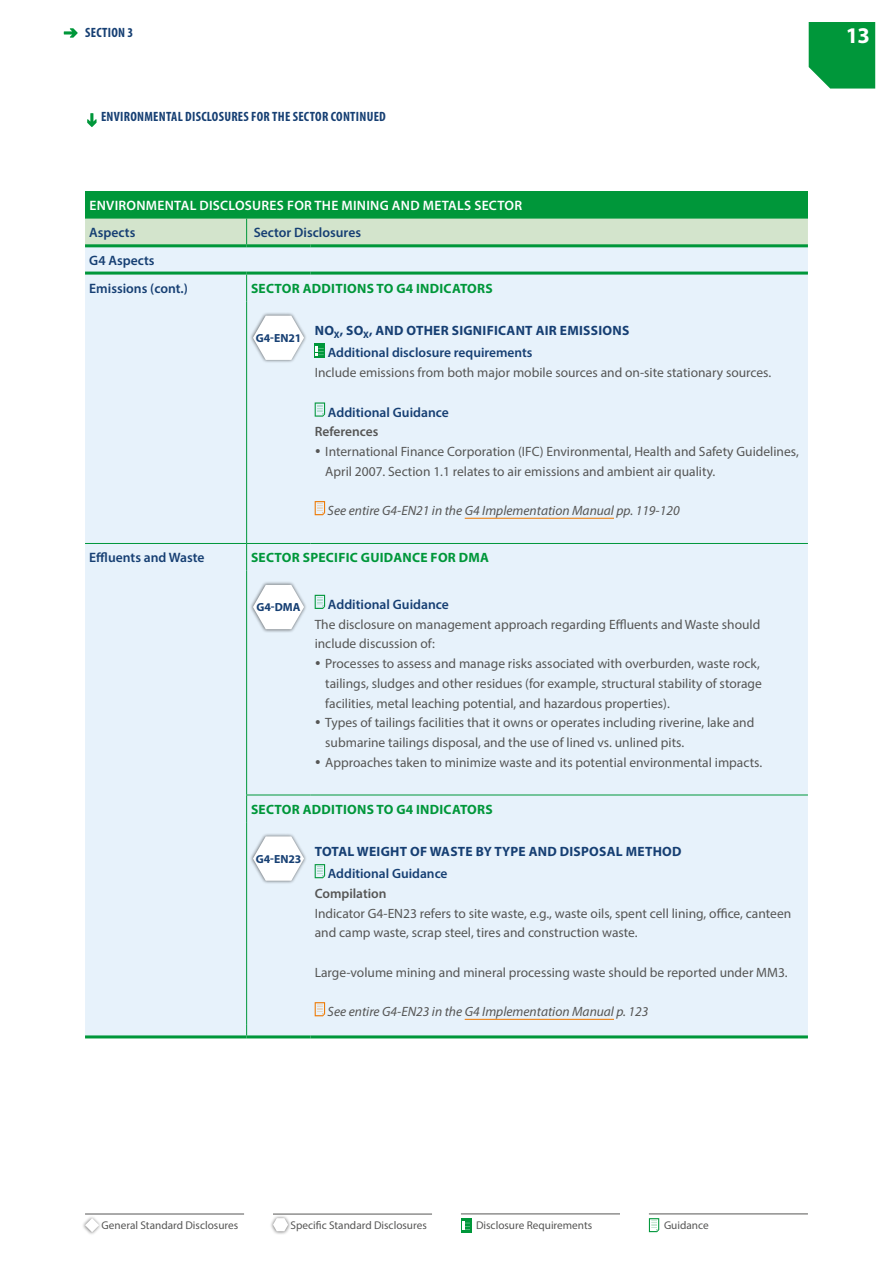
<style>
.page{position:relative;width:893px;height:1263px;background:#fff}
.page>*{position:absolute;margin:0;border:0;box-sizing:border-box;transform-origin:0 0}
.t1{font:700 22.5px "Myriad Pro";color:#fff}
._2-table_subheading{font:600 13.65px "Myriad Pro";color:#163f73}
._2-table_title{font:600 13.65px "Myriad Pro";letter-spacing:.02em;color:#fff}
._2-table_header{font:600 13.65px "Myriad Pro";color:#163f73}
._2-table_body_copy{font:13.5px/19.6px "Myriad Pro";color:#565655}
._2-table_body_copy_i{font:italic 13.5px "Myriad Pro";color:#565655}
._2-table_caps_headin{font:700 13.5px "Myriad Pro";letter-spacing:.02em;color:#00973a}
._2-table_indicator_c{font:700 13.5px "Myriad Pro";letter-spacing:.02em;color:#163f73}
._03-nav_-_continue{font:700 condensed 13.5px "Myriad Pro";letter-spacing:.02em;color:#163f73}
._2-table_subheading-2{font:600 13.5px "Myriad Pro";color:#163f73}
._2-table_subheading-3{font:600 13.5px "Myriad Pro";color:#565655}
.t2{font:700 11.7px "Myriad Pro";letter-spacing:-.005em;color:#163f73}
._1-footnote{font:11.25px "Myriad Pro";color:#565655}
</style>
<div class="page">
<div style="left:809px;top:22px;width:66px;height:67px;background:#00973a"></div>
<svg style="left:64px;top:28px;width:14px;height:10px"></svg>
<div style="left:85px;top:191px;width:723px;height:28px;background:#00973a"></div>
<div style="left:85px;top:247px;width:723px;height:788px;background:#e7f2fb"></div>
<div style="left:85px;top:219px;width:723px;height:25px;background:#d3e4cc"></div>
<svg style="left:246px;top:275px;width:1px;height:26px"></svg>
<hr style="left:246px;top:301px;width:1px;height:242px;background:#00973a">
<svg style="left:246px;top:544px;width:1px;height:27px"></svg>
<hr style="left:246px;top:571px;width:1px;height:224px;background:#00973a">
<svg style="left:246px;top:796px;width:1px;height:26px"></svg>
<hr style="left:246px;top:822px;width:1px;height:203px;background:#00973a">
<hr style="left:247px;top:543px;width:63px;height:1px;background:#00973a">
<hr style="left:310px;top:543px;width:498px;height:1px;background:#00973a">
<hr style="left:246px;top:795px;width:64px;height:1px;background:#00973a">
<hr style="left:310px;top:795px;width:498px;height:1px;background:#00973a">
<hr style="left:85px;top:1035px;width:162px;height:3px;background:#00973a">
<hr style="left:247px;top:1035px;width:63px;height:3px;background:#00973a">
<hr style="left:310px;top:1035px;width:498px;height:3px;background:#00973a">
<hr style="left:85px;top:543px;width:162px;height:1px;background:#00973a">
<hr style="left:85px;top:244px;width:162px;height:3px;background:#00973a">
<hr style="left:247px;top:244px;width:63px;height:3px;background:#00973a">
<hr style="left:310px;top:244px;width:498px;height:3px;background:#00973a">
<hr style="left:85px;top:272px;width:162px;height:3px;background:#00973a">
<hr style="left:247px;top:272px;width:63px;height:3px;background:#00973a">
<hr style="left:310px;top:272px;width:498px;height:3px;background:#00973a">
<div style="left:250px;top:312px;width:57px;height:52px;background:#000;opacity:.55"></div>
<svg style="left:253px;top:316px;width:51px;height:44px"></svg>
<hr style="left:465px;top:518px;width:149px;height:1px;background:#ee7800">
<div style="left:315px;top:343px;width:10px;height:14px;background:#00973a"></div>
<svg style="left:316px;top:346px;width:8px;height:10px"></svg>
<svg style="left:315px;top:402px;width:10px;height:15px"></svg>
<svg style="left:315px;top:501px;width:10px;height:14px"></svg>
<div style="left:250px;top:581px;width:57px;height:52px;background:#000;opacity:.55"></div>
<svg style="left:253px;top:585px;width:51px;height:44px"></svg>
<svg style="left:315px;top:595px;width:10px;height:14px"></svg>
<div style="left:250px;top:833px;width:57px;height:51px;background:#000;opacity:.55"></div>
<svg style="left:253px;top:836px;width:51px;height:45px"></svg>
<hr style="left:465px;top:1019px;width:149px;height:1px;background:#ee7800">
<svg style="left:315px;top:864px;width:10px;height:14px"></svg>
<svg style="left:315px;top:1002px;width:10px;height:14px"></svg>
<hr style="left:85px;top:1213px;width:159px;height:1px;background:#565655">
<div style="left:82px;top:1215px;width:20px;height:20px;background:#000;opacity:.55"></div>
<svg style="left:85px;top:1218px;width:14px;height:14px"></svg>
<hr style="left:273px;top:1214px;width:159px;height:1px;background:#565655">
<div style="left:270px;top:1215px;width:21px;height:20px;background:#000;opacity:.55"></div>
<svg style="left:273px;top:1218px;width:15px;height:13px"></svg>
<hr style="left:461px;top:1213px;width:159px;height:1px;background:#565655">
<div style="left:461px;top:1218px;width:10px;height:14px;background:#00973a"></div>
<svg style="left:462px;top:1221px;width:8px;height:9px"></svg>
<hr style="left:649px;top:1213px;width:159px;height:1px;background:#565655">
<svg style="left:649px;top:1218px;width:10px;height:14px"></svg>
<svg style="left:87px;top:113px;width:10px;height:14px"></svg>
<p class="_03-nav_-_continue" style="left:85px;top:24px;width:50px">SECTION 3</p>
<h1 class="t1" style="left:846px;top:21px;width:26px">13</h1>
<p class="_03-nav_-_continue" style="left:101px;top:108px;width:286px">ENVIRONMENTAL DISCLOSURES FOR THE SECTOR CONTINUED</p>
<p class="_2-table_title" style="left:89px;top:197px;width:434px">ENVIRONMENTAL DISCLOSURES FOR THE MINING AND METALS SECTOR</p>
<p class="_2-table_header" style="left:89px;top:224px;width:48px">Aspects</p>
<p class="_2-table_header" style="left:254px;top:224px;width:109px">Sector Disclosures</p>
<p class="_2-table_header" style="left:89px;top:251px;width:67px">G4 Aspects</p>
<p class="_2-table_subheading" style="left:89px;top:280px;width:100px">Emissions (cont.)</p>
<p class="_2-table_caps_headin" style="left:251px;top:279px;width:243px">SECTOR ADDITIONS TO G4 INDICATORS</p>
<p class="t2" style="left:256px;top:331px;width:47px">G4-EN21</p>
<p class="_2-table_indicator_c" style="left:315px;top:322px;width:316px">NO<sub>X</sub>, SO<sub>X</sub>, AND OTHER SIGNIFICANT AIR EMISSIONS</p>
<p class="_2-table_subheading-2" style="left:328px;top:344px;width:206px">Additional disclosure requirements</p>
<p class="_2-table_body_copy" style="left:315px;top:363px;width:458px">Include emissions from both major mobile sources and on-site stationary sources.</p>
<p class="_2-table_subheading" style="left:328px;top:403px;width:122px">Additional Guidance</p>
<p class="_2-table_subheading-3" style="left:315px;top:423px;width:65px">References</p>
<p class="_2-table_body_copy" style="left:325px;top:441px;width:475px;text-indent:-11px">• International Finance Corporation (IFC) Environmental, Health and Safety Guidelines,<br>April 2007. Section 1.1 relates to air emissions and ambient air quality.</p>
<p class="_2-table_body_copy_i" style="left:328px;top:502px;width:354px">See entire G4-EN21 in the G4 Implementation Manual pp. 119-120</p>
<p class="_2-table_subheading" style="left:89px;top:549px;width:117px">Effluents and Waste</p>
<p class="_2-table_caps_headin" style="left:251px;top:549px;width:240px">SECTOR SPECIFIC GUIDANCE FOR DMA</p>
<p class="t2" style="left:256px;top:600px;width:46px">G4-DMA</p>
<p class="_2-table_subheading" style="left:328px;top:596px;width:122px">Additional Guidance</p>
<p class="_2-table_body_copy" style="left:315px;top:614px;width:447px">The disclosure on management approach regarding Effluents and Waste should</p>
<p class="_2-table_body_copy" style="left:315px;top:634px;width:122px">include discussion of:</p>
<p class="_2-table_body_copy" style="left:325px;top:653px;width:438px;text-indent:-11px">• Processes to assess and manage risks associated with overburden, waste rock, tailings, sludges and other residues (for example, structural stability of storage facilities, metal leaching potential, and hazardous properties).</p>
<p class="_2-table_body_copy" style="left:325px;top:713px;width:430px;text-indent:-11px">• Types of tailings facilities that it owns or operates including riverine, lake and submarine tailings disposal, and the use of lined vs. unlined pits.</p>
<p class="_2-table_body_copy" style="left:315px;top:752px;width:449px">• Approaches taken to minimize waste and its potential environmental impacts.</p>
<p class="_2-table_caps_headin" style="left:251px;top:800px;width:243px">SECTOR ADDITIONS TO G4 INDICATORS</p>
<p class="t2" style="left:256px;top:851px;width:47px">G4-EN23</p>
<p class="_2-table_indicator_c" style="left:315px;top:842px;width:368px">TOTAL WEIGHT OF WASTE BY TYPE AND DISPOSAL METHOD</p>
<p class="_2-table_subheading-2" style="left:328px;top:865px;width:121px">Additional Guidance</p>
<p class="_2-table_subheading-3" style="left:315px;top:885px;width:73px">Compilation</p>
<p class="_2-table_body_copy" style="left:315px;top:903px;width:478px">Indicator G4-EN23 refers to site waste, e.g., waste oils, spent cell lining, office, canteen and camp waste, scrap steel, tires and construction waste.</p>
<p class="_2-table_body_copy" style="left:315px;top:962px;width:475px">Large-volume mining and mineral processing waste should be reported under MM3.</p>
<p class="_2-table_body_copy_i" style="left:328px;top:1003px;width:322px">See entire G4-EN23 in the G4 Implementation Manual p. 123</p>
<p class="_1-footnote" style="left:102px;top:1218px;width:138px">General Standard Disclosures</p>
<p class="_1-footnote" style="left:290px;top:1219px;width:138px">Specific Standard Disclosures</p>
<p class="_1-footnote" style="left:476px;top:1218px;width:118px">Disclosure Requirements</p>
<p class="_1-footnote" style="left:664px;top:1218px;width:46px">Guidance</p>
</div>
